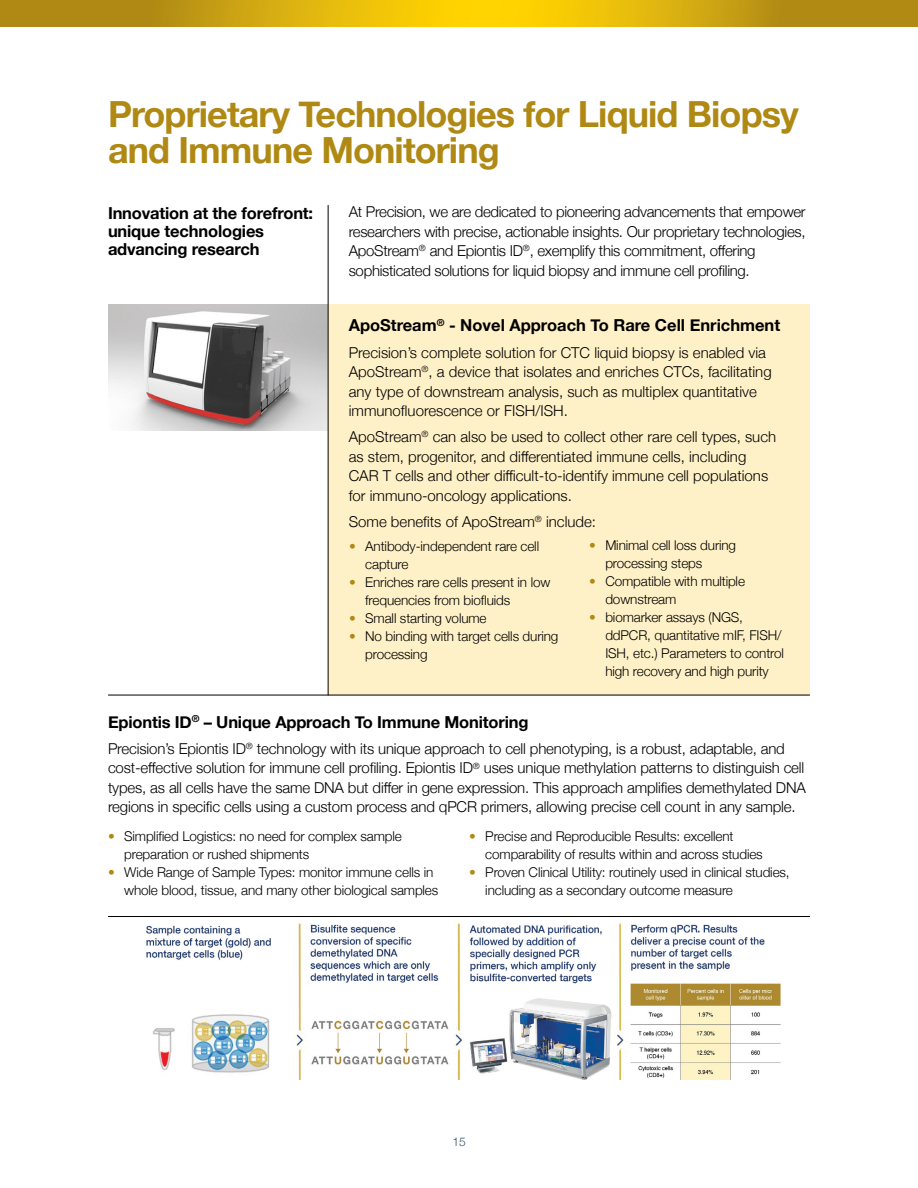
<style>
.page{position:relative;width:918px;height:1188px;background:#fff}
.page>*{position:absolute;margin:0;border:0;box-sizing:border-box;transform-origin:0 0}
.t1{font:700 36px/36px "Helvetica Neue";letter-spacing:-.025em;color:#af8913}
.t2{font:700 16.5px/18px "Helvetica Neue";letter-spacing:-.01em;color:#000}
.t3{font:300 15px/19.5px "Helvetica Neue";letter-spacing:-.01em;color:#000}
.t4{font:300 13.5px/18px "Helvetica Neue";letter-spacing:-.01em;color:#000}
.t5{font:300 12px "Helvetica Neue";color:#3a546a}
.s1{color:#af8913}
</style>
<div class="page">
<img style="left:108px;top:304px;width:220px;height:127px">
<svg style="left:0;top:0;width:918px;height:27px"></svg>
<div style="left:328px;top:304px;width:482px;height:391px;background:#fff1c7"></div>
<hr style="left:328px;top:205px;width:1px;height:490px;background:#000">
<hr style="left:108px;top:695px;width:702px;height:1px;background:#000">
<hr style="left:108px;top:916px;width:702px;height:1px;background:#000">
<img style="left:146px;top:920px;width:635px;height:160px">
<h1 class="t1" style="left:108px;top:97px;width:692px">Proprietary Technologies for Liquid Biopsy and Immune Monitoring</h1>
<p class="t3" style="left:349px;top:201px;width:458px">At Precision, we are dedicated to pioneering advancements that empower researchers with precise, actionable insights. Our proprietary technologies, ApoStream<sup>®</sup> and Epiontis ID<sup>®</sup>, exemplify this commitment, offering sophisticated solutions for liquid biopsy and immune cell profiling.</p>
<p class="t2" style="left:108px;top:204px;width:207px">Innovation at the forefront: unique technologies advancing research</p>
<p class="t2" style="left:349px;top:317px;width:433px">ApoStream<sup>®</sup> - Novel Approach To Rare Cell Enrichment</p>
<p class="t3" style="left:349px;top:342px;width:424px">Precision’s complete solution for CTC liquid biopsy is enabled via ApoStream<sup>®</sup>, a device that isolates and enriches CTCs, facilitating any type of downstream analysis, such as multiplex quantitative immunofluorescence or FISH/ISH.</p>
<p class="t3" style="left:349px;top:426px;width:429px">ApoStream<sup>®</sup> can also be used to collect other rare cell types, such as stem, progenitor, and differentiated immune cells, including CAR T cells and other difficult-to-identify immune cell populations for immuno-oncology applications.</p>
<p class="t3" style="left:349px;top:511px;width:249px">Some benefits of ApoStream<sup>®</sup> include:</p>
<p class="t4" style="left:365px;top:536px;width:175px;text-indent:-16px"><span class="s1">•</span> Antibody-independent rare cell capture</p>
<p class="t4" style="left:365px;top:572px;width:187px;text-indent:-16px"><span class="s1">•</span> Enriches rare cells present in low frequencies from biofluids</p>
<p class="t4" style="left:349px;top:608px;width:139px"><span class="s1">•</span> Small starting volume</p>
<p class="t4" style="left:365px;top:626px;width:195px;text-indent:-16px"><span class="s1">•</span> No binding with target cells during processing</p>
<p class="t4" style="left:605px;top:536px;width:132px;text-indent:-16px"><span class="s1">•</span> Minimal cell loss during processing steps</p>
<p class="t4" style="left:605px;top:572px;width:141px;text-indent:-16px"><span class="s1">•</span> Compatible with multiple downstream</p>
<p class="t4" style="left:605px;top:608px;width:180px;text-indent:-16px"><span class="s1">•</span> biomarker assays (NGS, ddPCR, quantitative mIF, FISH/<br>ISH, etc.) Parameters to control high recovery and high purity</p>
<p class="t2" style="left:108px;top:713px;width:422px">Epiontis ID<sup>®</sup> – Unique Approach To Immune Monitoring</p>
<p class="t3" style="left:108px;top:738px;width:699px">Precision’s Epiontis ID<sup>®</sup> technology with its unique approach to cell phenotyping, is a robust, adaptable, and cost-effective solution for immune cell profiling. Epiontis ID<sup>®</sup> uses unique methylation patterns to distinguish cell types, as all cells have the same DNA but differ in gene expression. This approach amplifies demethylated DNA regions in specific cells using a custom process and qPCR primers, allowing precise cell count in any sample.</p>
<p class="t4" style="left:124px;top:826px;width:279px;text-indent:-16px"><span class="s1">•</span> Simplified Logistics: no need for complex sample preparation or rushed shipments</p>
<p class="t4" style="left:124px;top:862px;width:316px;text-indent:-16px"><span class="s1">•</span> Wide Range of Sample Types: monitor immune cells in whole blood, tissue, and many other biological samples</p>
<p class="t4" style="left:485px;top:826px;width:279px;text-indent:-16px"><span class="s1">•</span> Precise and Reproducible Results: excellent comparability of results within and across studies</p>
<p class="t4" style="left:485px;top:862px;width:306px;text-indent:-16px"><span class="s1">•</span> Proven Clinical Utility: routinely used in clinical studies, including as a secondary outcome measure</p>
<p class="t5" style="left:453px;top:1132px;width:15px">15</p>
</div>
